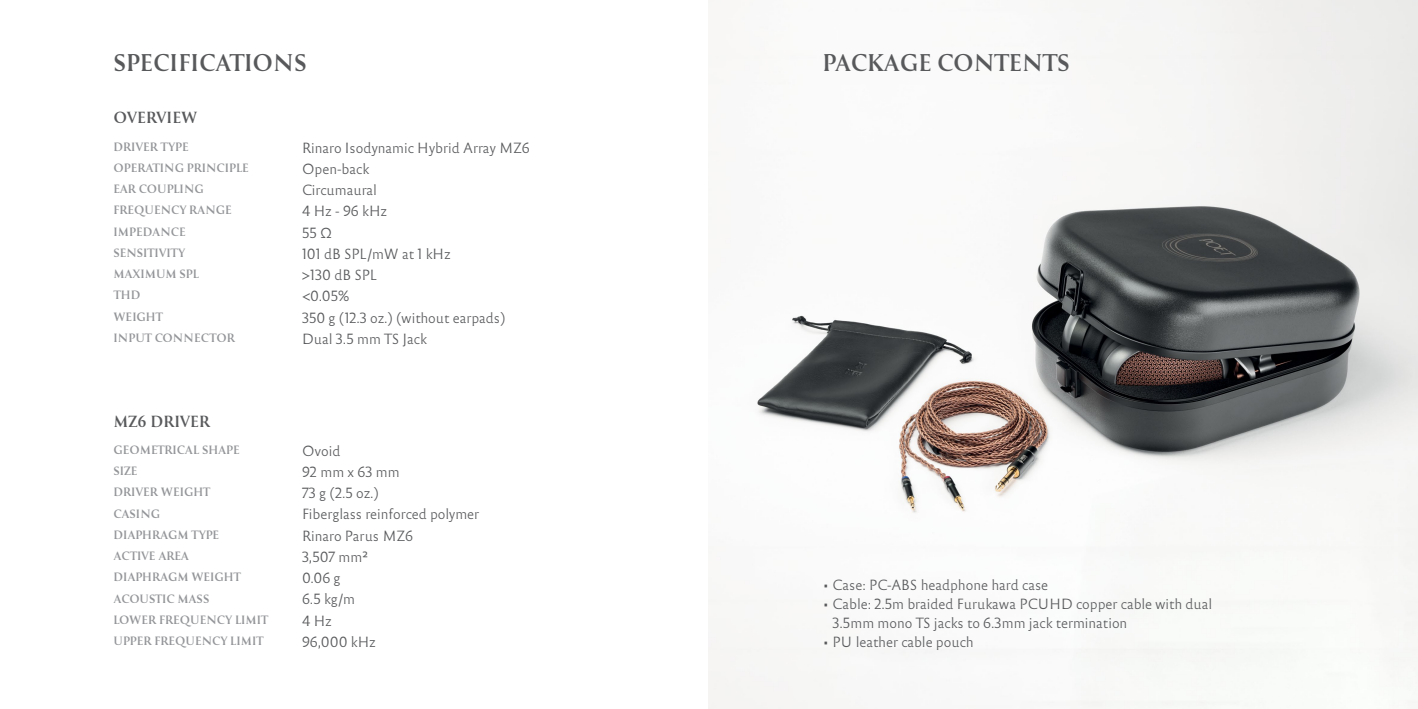
<style>
.page{position:relative;width:1418px;height:709px;background:#fff}
.page>*{position:absolute;margin:0;border:0;box-sizing:border-box;transform-origin:0 0}
.t1{font:22.5px "Reforma 1918 Negra";letter-spacing:-.01em;color:#58595b}
.t2{font:15px "Reforma 1918 Negra";letter-spacing:-.01em;color:#58595b}
.t3{font:13.75px/21.2px "Reforma Ro Blanca";color:#58595b}
.t4{font:11.25px/21.2px "Reforma 1918 Negra";letter-spacing:-.01em;color:#939598}
</style>
<div class="page">
<img style="left:709px;top:0;width:708px;height:709px">
<h1 class="t1" style="left:113px;top:50px;width:195px">SPECIFICATIONS</h1>
<h1 class="t1" style="left:822px;top:50px;width:249px">PACKAGE CONTENTS</h1>
<p class="t2" style="left:113px;top:109px;width:86px">OVERVIEW</p>
<p class="t4" style="left:113px;top:136px;width:137px">DRIVER TYPE<br>OPERATING PRINCIPLE<br>EAR COUPLING<br>FREQUENCY RANGE<br>IMPEDANCE<br>SENSITIVITY<br>MAXIMUM SPL<br>THD<br>WEIGHT<br>INPUT CONNECTOR</p>
<p class="t2" style="left:113px;top:412px;width:98px">MZ6 DRIVER</p>
<p class="t4" style="left:113px;top:439px;width:157px">GEOMETRICAL SHAPE<br>SIZE<br>DRIVER WEIGHT<br>CASING<br>DIAPHRAGM TYPE<br>ACTIVE AREA<br>DIAPHRAGM WEIGHT<br>ACOUSTIC MASS<br>LOWER FREQUENCY LIMIT<br>UPPER FREQUENCY LIMIT</p>
<p class="t3" style="left:302px;top:137px;width:229px">Rinaro Isodynamic Hybrid Array MZ6<br>Open-back<br>Circumaural<br>4 Hz - 96 kHz<br>55 Ω<br>101 dB SPL/mW at 1 kHz<br>&gt;130 dB SPL<br>&lt;0.05%<br>350 g (12.3 oz.) (without earpads)<br>Dual 3.5 mm TS Jack</p>
<p class="t3" style="left:302px;top:440px;width:179px">Ovoid<br>92 mm x 63 mm<br>73 g (2.5 oz.)<br>Fiberglass reinforced polymer<br>Rinaro Parus MZ6<br>3,507 mm²<br>0.06 g<br>6.5 kg/m<br>4 Hz<br>96,000 kHz</p>
<p class="t3" style="left:822px;top:574px;width:227px">• Case: PC-ABS headphone hard case</p>
<p class="t3" style="left:832px;top:594px;width:381px;line-height:18.8px;text-indent:-10px">• Cable: 2.5m braided Furukawa PCUHD copper cable with dual<br>3.5mm mono TS jacks to 6.3mm jack termination</p>
<p class="t3" style="left:822px;top:631px;width:153px">• PU leather cable pouch</p>
</div>
